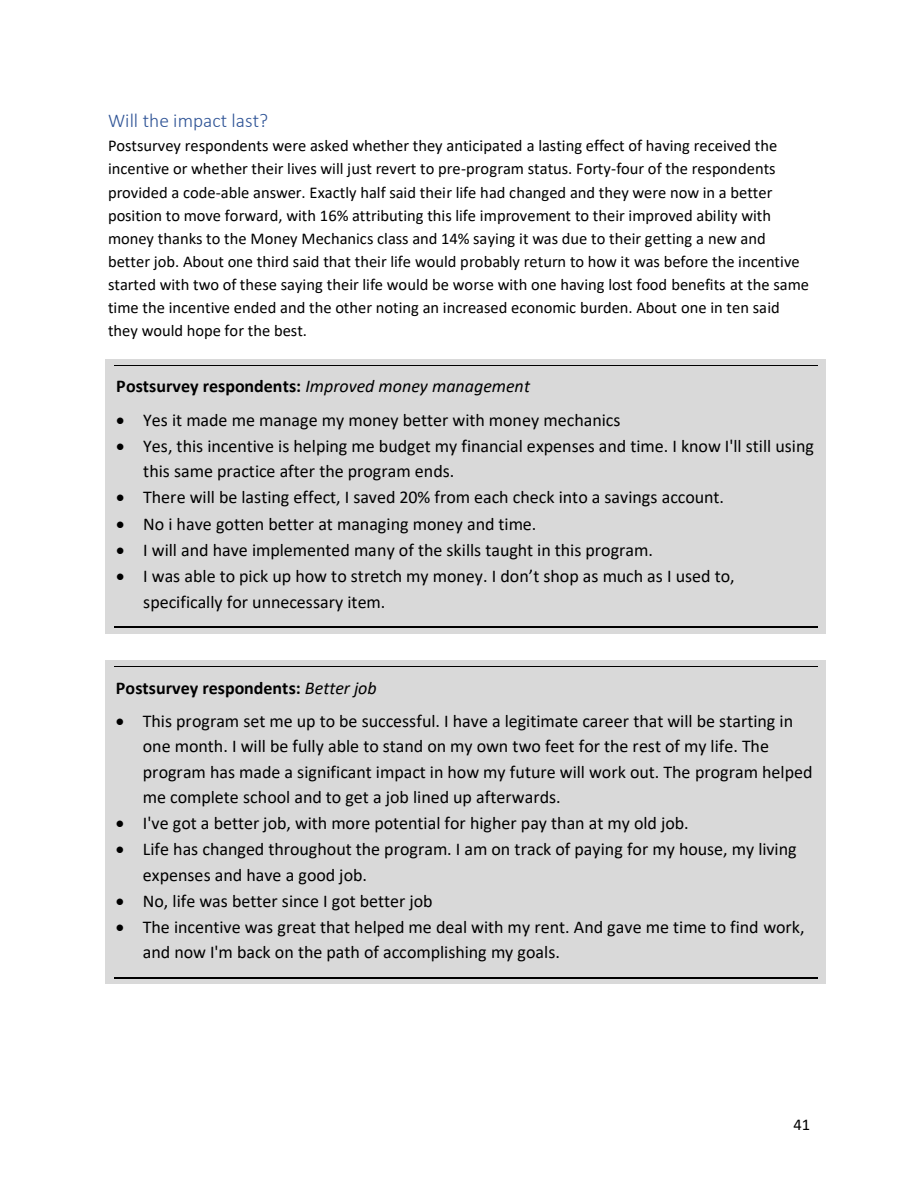
<style>
.page{position:relative;width:918px;height:1188px;background:#fff}
.page>*{position:absolute;margin:0;border:0;box-sizing:border-box;transform-origin:0 0}
.t1{font:300 19.5px "Calibri";color:#2f5496}
.t2{font:18px/25.5px "Calibri";color:#000}
.t3{font:italic 18px "Calibri";color:#000}
.t4{font:700 18px "Calibri";letter-spacing:.005em;color:#000}
.t5{font:16.5px/23.1px "Calibri";color:#000}
.s1{font-weight:700;font-style:normal}
.s2{font-weight:400;font-style:italic}
</style>
<div class="page">
<div style="left:106px;top:360px;width:720px;height:274px;background:#d9d9d9"></div>
<hr style="left:114px;top:365px;width:704px;height:1px;background:#000">
<hr style="left:114px;top:628px;width:704px;height:1px;background:#000">
<hr style="left:114px;top:626px;width:704px;height:1px;background:#000">
<div style="left:105px;top:661px;width:721px;height:323px;background:#d9d9d9"></div>
<hr style="left:114px;top:667px;width:703px;height:1px;background:#000">
<hr style="left:114px;top:978px;width:703px;height:1px;background:#000">
<hr style="left:114px;top:977px;width:703px;height:1px;background:#000">
<h2 class="t1" style="left:108px;top:112px;width:162px">Will the impact last?</h2>
<p class="t5" style="left:108px;top:135px;width:703px">Postsurvey respondents were asked whether they anticipated a lasting effect of having received the incentive or whether their lives will just revert to pre-program status. Forty-four of the respondents provided a code-able answer. Exactly half said their life had changed and they were now in a better position to move forward, with 16% attributing this life improvement to their improved ability with money thanks to the Money Mechanics class and 14% saying it was due to their getting a new and better job. About one third said that their life would probably return to how it was before the incentive started with two of these saying their life would be worse with one having lost food benefits at the same time the incentive ended and the other noting an increased economic burden. About one in ten said they would hope for the best.</p>
<p class="t3" style="left:116px;top:378px;width:415px"><span class="s1">Postsurvey respondents:</span> Improved money management</p>
<p class="t2" style="left:116px;top:409px;width:506px">• Yes it made me manage my money better with money mechanics</p>
<p class="t2" style="left:143px;top:435px;width:672px;text-indent:-27px">• Yes, this incentive is helping me budget my financial expenses and time. I know I'll still using this same practice after the program ends.</p>
<p class="t2" style="left:116px;top:486px;width:609px">• There will be lasting effect, I saved 20% from each check into a savings account.</p>
<p class="t2" style="left:116px;top:512px;width:422px">• No i have gotten better at managing money and time.</p>
<p class="t2" style="left:116px;top:539px;width:538px">• I will and have implemented many of the skills taught in this program.</p>
<p class="t2" style="left:143px;top:565px;width:593px;text-indent:-27px">• I was able to pick up how to stretch my money. I don’t shop as much as I used to, specifically for unnecessary item.</p>
<p class="t4" style="left:116px;top:680px;width:262px">Postsurvey respondents: <span class="s2">Better job</span></p>
<p class="t2" style="left:143px;top:710px;width:671px;text-indent:-27px">• This program set me up to be successful. I have a legitimate career that will be starting in one month. I will be fully able to stand on my own two feet for the rest of my life. The program has made a significant impact in how my future will work out. The program helped me complete school and to get a job lined up afterwards.</p>
<p class="t2" style="left:116px;top:812px;width:574px">• I've got a better job, with more potential for higher pay than at my old job.</p>
<p class="t2" style="left:143px;top:838px;width:655px;text-indent:-27px">• Life has changed throughout the program. I am on track of paying for my house, my living expenses and have a good job.</p>
<p class="t2" style="left:116px;top:890px;width:318px">• No, life was better since I got better job</p>
<p class="t2" style="left:143px;top:916px;width:663px;text-indent:-27px">• The incentive was great that helped me deal with my rent. And gave me time to find work, and now I'm back on the path of accomplishing my goals.</p>
<p class="t5" style="left:793px;top:1114px;width:18px">41</p>
</div>
